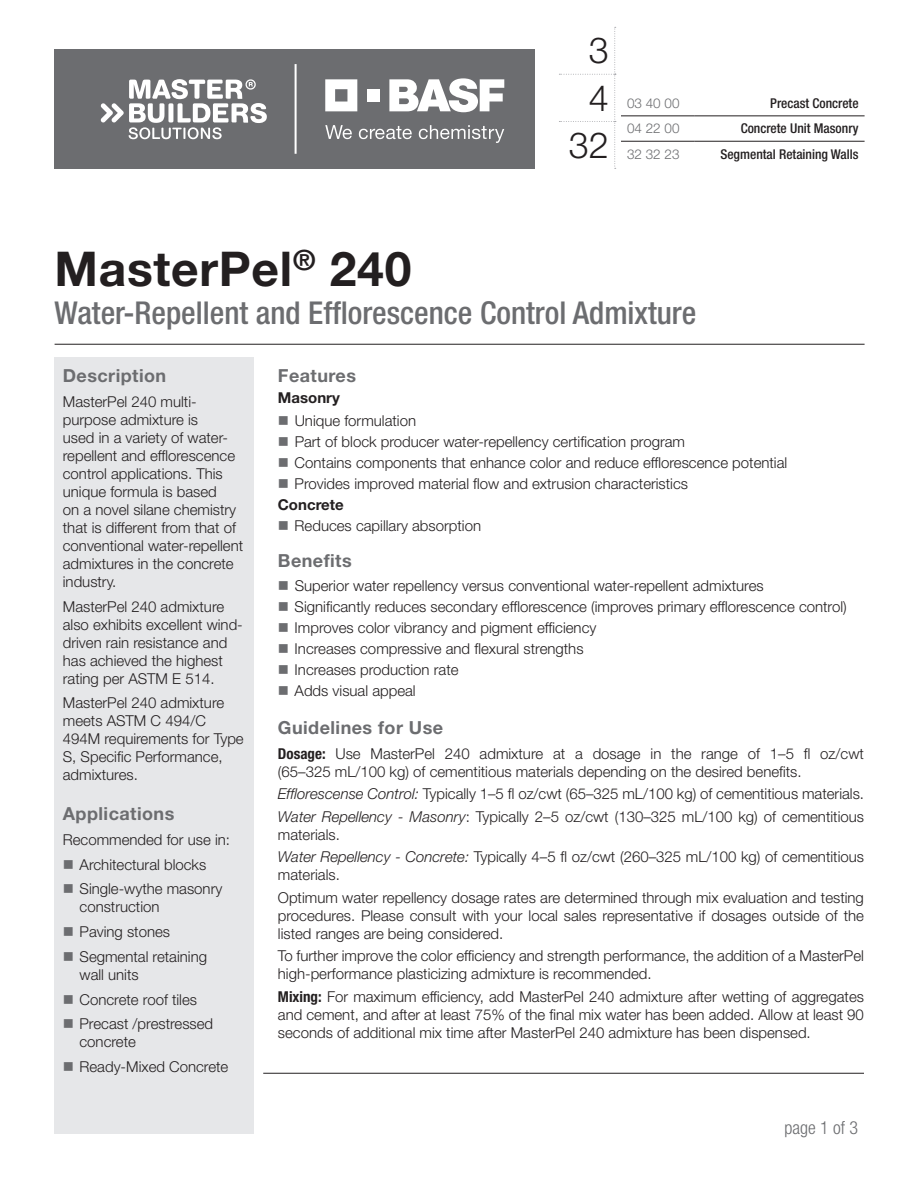
<style>
.page{position:relative;width:918px;height:1188px;background:#fff}
.page>*{position:absolute;margin:0;border:0;box-sizing:border-box;transform-origin:0 0}
.t1{font:700 48px "Helvetica Neue LT Std";letter-spacing:.015em;color:#231f20}
.t2{font:300 36px/47.2px "Helvetica Neue LT Std";color:#231f20;text-align:center}
.t3{font:500 condensed 31.5px "Helvetica Neue LT Std";color:#6c6d70}
.t4{font:700 18px "Helvetica Neue LT Std";letter-spacing:.025em;color:#6c6d70}
.t5{font:300 condensed 18px "Helvetica Neue LT Std";color:#6c6d70}
.t6{font:300 15px/18px "Helvetica Neue LT Std";color:#231f20}
.t7{font:700 15px "Helvetica Neue LT Std";color:#231f20}
.t8{font:500 condensed 13.5px "Helvetica Neue LT Std";color:#231f20}
.t9{font:300 13.5px "Helvetica Neue LT Std";color:#6c6d70}
.s1{font-weight:700;font-stretch:condensed}
.s2{font-style:italic}
</style>
<div class="page">
<hr style="left:55px;top:344px;width:810px;height:1px;background:#231f20">
<div style="left:54px;top:358px;width:200px;height:776px;background:#e6e7e9"></div>
<hr style="left:263px;top:1073px;width:601px;height:1px;background:#231f20">
<div style="left:54px;top:50px;width:480px;height:119px;background:#6c6d70"></div>
<svg style="left:325px;top:79px;width:32px;height:32px"></svg>
<div style="left:367px;top:89px;width:13px;height:13px;background:#fff"></div>
<svg style="left:389px;top:78px;width:115px;height:34px"></svg>
<svg style="left:325px;top:125px;width:27px;height:14px"></svg>
<svg style="left:359px;top:126px;width:53px;height:13px"></svg>
<svg style="left:419px;top:125px;width:85px;height:18px"></svg>
<hr style="left:295px;top:64px;width:2px;height:90px;background:#fff">
<svg style="left:101px;top:79px;width:166px;height:60px"></svg>
<svg style="left:559px;top:27px;width:57px;height:142px"></svg>
<hr style="left:621px;top:116px;width:74px;height:1px;background:#231f20">
<hr style="left:695px;top:116px;width:170px;height:1px;background:#231f20">
<hr style="left:621px;top:141px;width:74px;height:1px;background:#231f20">
<hr style="left:695px;top:141px;width:170px;height:1px;background:#231f20">
<h2 class="t2" style="left:569px;top:26px;width:42px">3<br>4<br>32</h2>
<p class="t9" style="left:627px;top:95px;width:54px">03 40 00</p>
<p class="t8" style="left:770px;top:95px;width:90px">Precast Concrete</p>
<p class="t9" style="left:627px;top:120px;width:54px">04 22 00</p>
<p class="t8" style="left:741px;top:121px;width:119px">Concrete Unit Masonry</p>
<p class="t9" style="left:627px;top:146px;width:54px">32 32 23</p>
<p class="t8" style="left:720px;top:146px;width:140px">Segmental Retaining Walls</p>
<h1 class="t1" style="left:55px;top:239px;width:358px">MasterPel<sup>®</sup> 240</h1>
<h3 class="t3" style="left:55px;top:294px;width:643px">Water-Repellent and Efflorescence Control Admixture</h3>
<p class="t4" style="left:63px;top:365px;width:105px">Description</p>
<p class="t6" style="left:63px;top:392px;width:182px">MasterPel 240 multi&shy;purpose admixture is<br>used in a variety of water&shy;repellent and efflorescence control applications. This unique formula is based<br>on a novel silane chemistry that is different from that of conventional water-repellent admixtures in the concrete industry.</p>
<p class="t6" style="left:63px;top:597px;width:181px">MasterPel 240 admixture also exhibits excellent wind&shy;driven rain resistance and has achieved the highest rating per ASTM E 514.</p>
<p class="t6" style="left:63px;top:694px;width:182px">MasterPel 240 admixture meets ASTM C 494/C<br>494M requirements for Type<br>S, Specific Performance, admixtures.</p>
<p class="t4" style="left:63px;top:803px;width:113px">Applications</p>
<p class="t6" style="left:80px;top:827px;width:152px;line-height:24.8px;text-indent:-17px">Recommended for use in:<br>Architectural blocks<br>Single-wythe masonry</p>
<p class="t6" style="left:80px;top:894px;width:129px;line-height:24.8px">construction<br>Paving stones<br>Segmental retaining</p>
<p class="t6" style="left:80px;top:962px;width:135px;line-height:24.8px">wall units<br>Concrete roof tiles<br>Precast /prestressed</p>
<p class="t6" style="left:80px;top:1029px;width:150px;line-height:24.8px">concrete<br>Ready-Mixed Concrete</p>
<p class="t4" style="left:278px;top:365px;width:80px">Features</p>
<p class="t7" style="left:278px;top:389px;width:63px">Masonry</p>
<p class="t6" style="left:295px;top:410px;width:494px;line-height:21px">Unique formulation<br>Part of block producer water-repellency certification program<br>Contains components that enhance color and reduce efflorescence potential Provides improved material flow and extrusion characteristics</p>
<p class="t7" style="left:278px;top:495px;width:67px">Concrete</p>
<p class="t6" style="left:295px;top:516px;width:188px">Reduces capillary absorption</p>
<p class="t4" style="left:278px;top:549px;width:75px">Benefits</p>
<p class="t6" style="left:295px;top:575px;width:554px;line-height:21px">Superior water repellency versus conventional water-repellent admixtures<br>Significantly reduces secondary efflorescence (improves primary efflorescence control)<br>Improves color vibrancy and pigment efficiency<br>Increases compressive and flexural strengths<br>Increases production rate<br>Adds visual appeal</p>
<p class="t4" style="left:278px;top:716px;width:167px">Guidelines for Use</p>
<p class="t6" style="left:278px;top:744px;width:588px"><span class="s1">Dosage:</span> Use MasterPel 240 admixture at a dosage in the range of 1–5 fl oz/cwt (65–325 mL/100 kg) of cementitious materials depending on the desired benefits.</p>
<p class="t6" style="left:278px;top:782px;width:588px;line-height:22.5px"><span class="s2">Efflorescense Control:</span> Typically 1–5 fl oz/cwt (65–325 mL/100 kg) of cementitious materials.<br><span class="s2">Water Repellency - Masonry</span>: Typically 2–5 oz/cwt (130–325 mL/100 kg) of cementitious</p>
<p class="t6" style="left:278px;top:823px;width:588px;line-height:22.5px">materials.<br><span class="s2">Water Repellency - Concrete:</span> Typically 4–5 fl oz/cwt (260–325 mL/100 kg) of cementitious</p>
<p class="t6" style="left:278px;top:863px;width:588px;line-height:22.5px">materials.<br>Optimum water repellency dosage rates are determined through mix evaluation and testing</p>
<p class="t6" style="left:278px;top:906px;width:588px">procedures. Please consult with your local sales representative if dosages outside of the listed ranges are being considered.</p>
<p class="t6" style="left:278px;top:947px;width:588px">To further improve the color efficiency and strength performance, the addition of a MasterPel high-performance plasticizing admixture is recommended.</p>
<p class="t6" style="left:278px;top:987px;width:588px;text-align:justify"><span class="s1">Mixing:</span> For maximum efficiency, add MasterPel 240 admixture after wetting of aggregates and cement, and after at least 75% of the final mix water has been added. Allow at least 90 seconds of additional mix time after MasterPel 240 admixture has been dispensed.</p>
<p class="t5" style="left:784px;top:1117px;width:75px">page 1 of 3</p>
</div>
